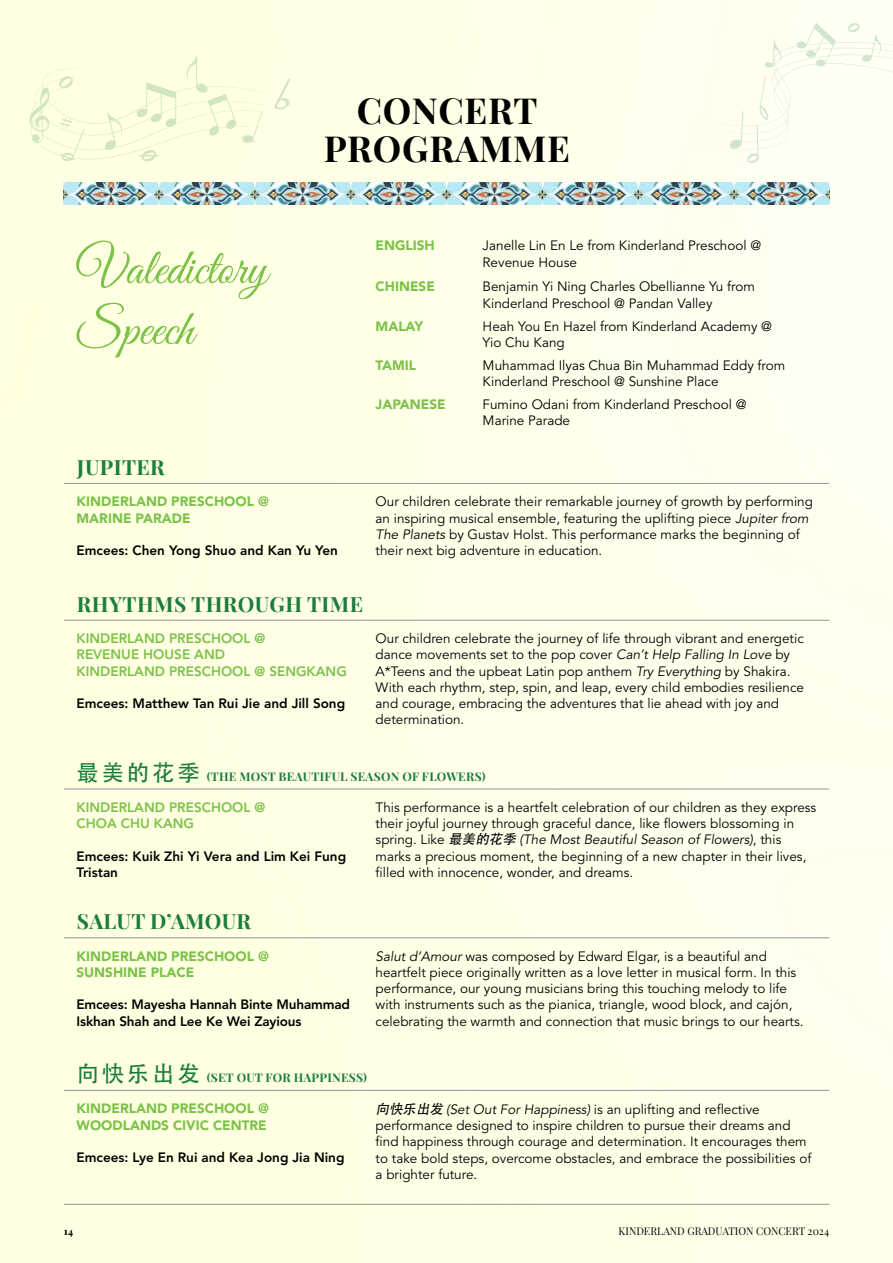
<style>
.page{position:relative;width:893px;height:1263px;background:#ffffe7}
.page>*{position:absolute;margin:0;border:0;box-sizing:border-box;transform-origin:0 0}
.t1{font:50.55px/60.6px "Great Vibes";color:#7cc248}
.t2{font:700 36px/37.5px "Playfair Display";letter-spacing:.02em;color:#000;text-align:center}
.t3{font:22.5px "Adobe Heiti Std";letter-spacing:.12em;color:#1c7d3e}
.t4{font:700 21px "Playfair Display";letter-spacing:.02em;color:#1c7d3e}
.t5{font:13.5px/16.2px "Avenir LT Pro";color:#000}
.t6{font:800 13.5px/16.2px "Avenir LT Pro";color:#000}
.t7{font:900 13.5px/16.2px "Avenir LT Pro";color:#7cc24a}
.t8{font:800 13.5px/16.2px "Avenir LT Pro";color:#7cc24a}
.t9{font:700 12px "Playfair Display";letter-spacing:.02em;color:#1c7d3e}
.t10{font:10.5px "Playfair Display";color:#000}
.t11{font:700 10.5px "Playfair Display";color:#000}
.s1{font-style:italic}
.s2{font-family:"Adobe Heiti Std";font-style:italic}
</style>
<div class="page">
<svg style="left:30px;top:55px;width:260px;height:107px"></svg>
<svg style="left:693px;top:23px;width:200px;height:141px"></svg>
<hr style="left:64px;top:483px;width:299px;height:1px;background:#939598">
<hr style="left:363px;top:483px;width:107px;height:1px;background:#939598">
<hr style="left:470px;top:483px;width:359px;height:1px;background:#939598">
<hr style="left:64px;top:620px;width:299px;height:1px;background:#939598">
<hr style="left:363px;top:620px;width:107px;height:1px;background:#939598">
<hr style="left:470px;top:620px;width:359px;height:1px;background:#939598">
<hr style="left:64px;top:789px;width:299px;height:1px;background:#939598">
<hr style="left:363px;top:789px;width:107px;height:1px;background:#939598">
<hr style="left:470px;top:789px;width:359px;height:1px;background:#939598">
<hr style="left:64px;top:937px;width:299px;height:1px;background:#939598">
<hr style="left:363px;top:937px;width:107px;height:1px;background:#939598">
<hr style="left:470px;top:937px;width:359px;height:1px;background:#939598">
<hr style="left:64px;top:1090px;width:299px;height:1px;background:#939598">
<hr style="left:363px;top:1090px;width:107px;height:1px;background:#939598">
<hr style="left:470px;top:1090px;width:359px;height:1px;background:#939598">
<hr style="left:64px;top:1204px;width:299px;height:1px;background:#939598">
<hr style="left:363px;top:1204px;width:107px;height:1px;background:#939598">
<hr style="left:470px;top:1204px;width:359px;height:1px;background:#939598">
<img style="left:64px;top:183px;width:765px;height:21px">
<h2 class="t2" style="left:324px;top:89px;width:248px">CONCERT<br>PROGRAMME</h2>
<h1 class="t1" style="left:77px;top:242px;width:192px">Valedictory<br>Speech</h1>
<p class="t7" style="left:376px;top:238px;width:61px">ENGLISH</p>
<p class="t5" style="left:483px;top:238px;width:280px">Janelle Lin En Le from Kinderland Preschool @<br>Revenue House</p>
<p class="t7" style="left:376px;top:279px;width:61px">CHINESE</p>
<p class="t5" style="left:483px;top:279px;width:274px">Benjamin Yi Ning Charles Obellianne Yu from<br>Kinderland Preschool @ Pandan Valley</p>
<p class="t7" style="left:376px;top:318px;width:49px">MALAY</p>
<p class="t5" style="left:483px;top:318px;width:291px">Heah You En Hazel from Kinderland Academy @<br>Yio Chu Kang</p>
<p class="t7" style="left:376px;top:357px;width:42px">TAMIL</p>
<p class="t5" style="left:483px;top:357px;width:304px">Muhammad Ilyas Chua Bin Muhammad Eddy from<br>Kinderland Preschool @ Sunshine Place</p>
<p class="t7" style="left:376px;top:396px;width:72px">JAPANESE</p>
<p class="t5" style="left:483px;top:396px;width:265px">Fumino Odani from Kinderland Preschool @<br>Marine Parade</p>
<h3 class="t4" style="left:77px;top:450px;width:89px">JUPITER</h3>
<p class="t7" style="left:77px;top:494px;width:194px">KINDERLAND PRESCHOOL @<br>MARINE PARADE</p>
<p class="t6" style="left:77px;top:542px;width:263px">Emcees: Chen Yong Shuo and Kan Yu Yen</p>
<p class="t5" style="left:376px;top:494px;width:439px">Our children celebrate their remarkable journey of growth by performing an inspiring musical ensemble, featuring the uplifting piece <span class="s1">Jupiter from The Planets</span> by Gustav Holst. This performance marks the beginning of their next big adventure in education.</p>
<h3 class="t4" style="left:77px;top:587px;width:288px">RHYTHMS THROUGH TIME</h3>
<p class="t8" style="left:77px;top:630px;width:272px">KINDERLAND PRESCHOOL @<br>REVENUE HOUSE AND<br>KINDERLAND PRESCHOOL @ SENGKANG</p>
<p class="t6" style="left:77px;top:695px;width:270px">Emcees: Matthew Tan Rui Jie and Jill Song</p>
<p class="t5" style="left:376px;top:631px;width:430px">Our children celebrate the journey of life through vibrant and energetic dance movements set to the pop cover <span class="s1">Can’t Help Falling In Love</span> by A*Teens and the upbeat Latin pop anthem <span class="s1">Try Everything</span> by Shakira.<br>With each rhythm, step, spin, and leap, every child embodies resilience and courage, embracing the adventures that lie ahead with joy and determination.</p>
<h3 class="t3" style="left:77px;top:759px;width:125px">最美的花季</h3>
<p class="t9" style="left:207px;top:766px;width:280px">(THE MOST BEAUTIFUL SEASON OF FLOWERS)</p>
<p class="t8" style="left:77px;top:799px;width:190px">KINDERLAND PRESCHOOL @<br>CHOA CHU KANG</p>
<p class="t6" style="left:77px;top:848px;width:271px">Emcees: Kuik Zhi Yi Vera and Lim Kei Fung<br>Tristan</p>
<p class="t5" style="left:376px;top:799px;width:442px">This performance is a heartfelt celebration of our children as they express their joyful journey through graceful dance, like flowers blossoming in spring. Like <span class="s2">最美的花季</span><span class="s1">(The Most Beautiful Season of Flowers)</span>, this marks a precious moment, the beginning of a new chapter in their lives, filled with innocence, wonder, and dreams.</p>
<h3 class="t4" style="left:77px;top:905px;width:176px">SALUT D’AMOUR</h3>
<p class="t7" style="left:77px;top:948px;width:194px">KINDERLAND PRESCHOOL @<br>SUNSHINE PLACE</p>
<p class="t6" style="left:77px;top:997px;width:275px">Emcees: Mayesha Hannah Binte Muhammad<br>Iskhan Shah and Lee Ke Wei Zayious</p>
<p class="t5" style="left:376px;top:948px;width:429px"><span class="s1">Salut d’Amour</span> was composed by Edward Elgar, is a beautiful and heartfelt piece originally written as a love letter in musical form. In this performance, our young musicians bring this touching melody to life with instruments such as the pianica, triangle, wood block, and cajón, celebrating the warmth and connection that music brings to our hearts.</p>
<h3 class="t3" style="left:77px;top:1060px;width:125px">向快乐出发</h3>
<p class="t9" style="left:207px;top:1068px;width:162px">(SET OUT FOR HAPPINESS)</p>
<p class="t7" style="left:77px;top:1100px;width:194px">KINDERLAND PRESCHOOL @<br>WOODLANDS CIVIC CENTRE</p>
<p class="t6" style="left:77px;top:1149px;width:269px">Emcees: Lye En Rui and Kea Jong Jia Ning</p>
<p class="t5" style="left:376px;top:1101px;width:437px"><span class="s2">向快乐出发</span> <span class="s1">(Set Out For Happiness)</span> is an uplifting and reflective performance designed to inspire children to pursue their dreams and find happiness through courage and determination. It encourages them to take bold steps, overcome obstacles, and embrace the possibilities of a brighter future.</p>
<p class="t11" style="left:64px;top:1223px;width:11px">14</p>
<p class="t10" style="left:619px;top:1223px;width:212px">KINDERLAND GRADUATION CONCERT 2024</p>
</div>
